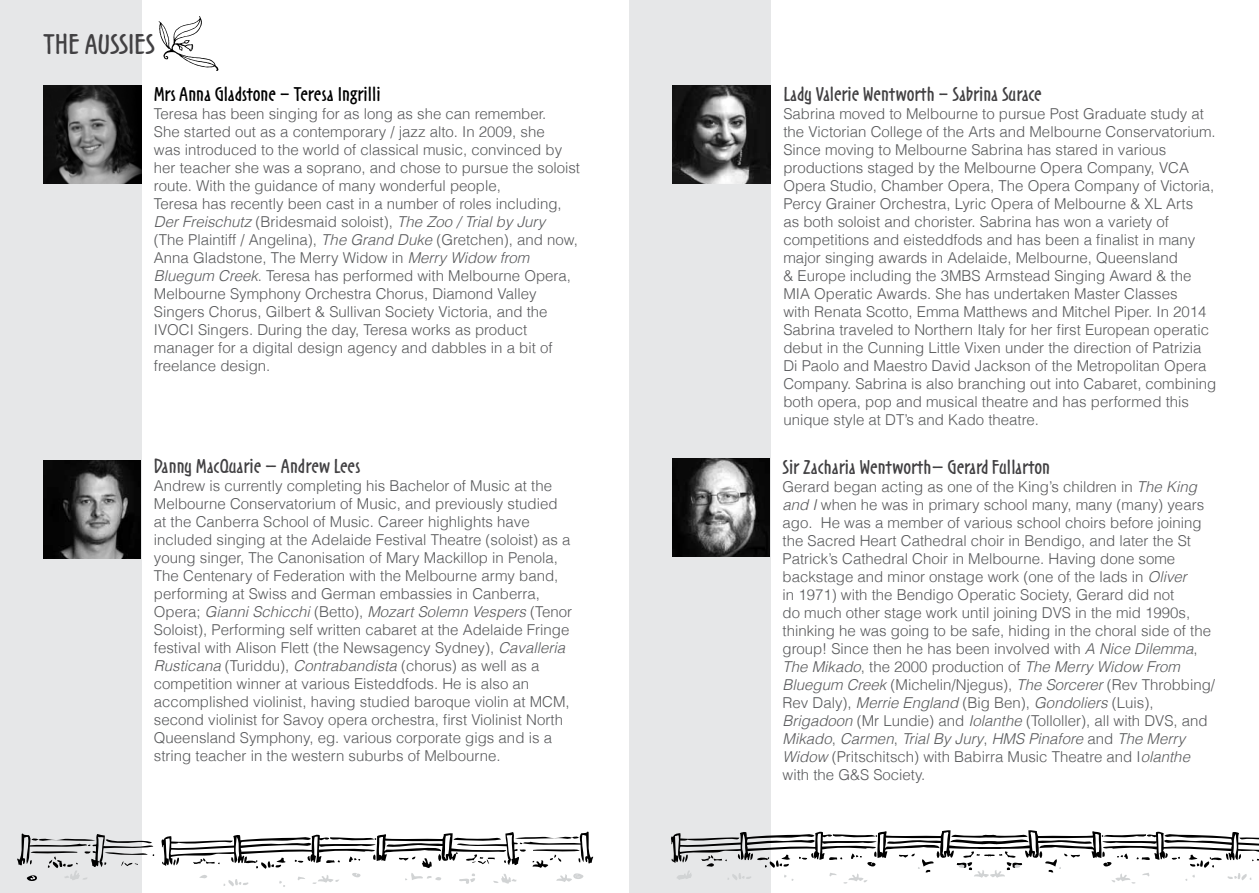
<style>
.page{position:relative;width:1259px;height:893px;background:#fff}
.page>*{position:absolute;margin:0;border:0;box-sizing:border-box;transform-origin:0 0}
.t1{font:700 30px "Noovo ITC";letter-spacing:-.005em;color:#414042}
.t2{font:700 21px "Noovo ITC";color:#414042}
.t3{font:700 21px "Noovo ITC";color:#000}
.t4{font:300 15px/18px "Helvetica";color:#58595b}
.s1{font-style:italic}
</style>
<div class="page">
<div style="left:630px;top:0;width:141px;height:893px;background:#e6e7e8"></div>
<img style="left:672px;top:458px;width:98px;height:99px">
<img style="left:673px;top:85px;width:97px;height:99px">
<div style="left:0;top:0;width:141px;height:893px;background:#e6e7e8"></div>
<img style="left:43px;top:460px;width:97px;height:99px">
<img style="left:43px;top:85px;width:98px;height:99px">
<svg style="left:161px;top:831px;width:432px;height:56px"></svg>
<svg style="left:17px;top:833px;width:137px;height:49px"></svg>
<svg style="left:671px;top:830px;width:588px;height:54px"></svg>
<svg style="left:158px;top:16px;width:61px;height:55px"></svg>
<h1 class="t1" style="left:44px;top:27px;width:113px">THE AUSSIES</h1>
<h2 class="t3" style="left:154px;top:82px;width:228px">Mrs Anna Gladstone - Teresa Ingrilli</h2>
<p class="t4" style="left:154px;top:104px;width:428px">Teresa has been singing for as long as she can remember.<br>She started out as a contemporary / jazz alto. In 2009, she<br>was introduced to the world of classical music, convinced by her teacher she was a soprano, and chose to pursue the soloist route. With the guidance of many wonderful people,<br>Teresa has recently been cast in a number of roles including, <span class="s1">Der Freischutz</span> (Bridesmaid soloist), <span class="s1">The Zoo / Trial by Jury<br></span>(The Plaintiff / Angelina), <span class="s1">The Grand Duke</span> (Gretchen), and now, Anna Gladstone, The Merry Widow in <span class="s1">Merry Widow from Bluegum Creek</span>. Teresa has performed with Melbourne Opera, Melbourne Symphony Orchestra Chorus, Diamond Valley Singers Chorus, Gilbert &amp; Sullivan Society Victoria, and the IVOCI Singers. During the day, Teresa works as product manager for a digital design agency and dabbles in a bit of freelance design.</p>
<h2 class="t2" style="left:154px;top:455px;width:208px">Danny MacQuarie – Andrew Lees</h2>
<p class="t4" style="left:154px;top:477px;width:419px">Andrew is currently completing his Bachelor of Music at the Melbourne Conservatorium of Music, and previously studied at the Canberra School of Music. Career highlights have included singing at the Adelaide Festival Theatre (soloist) as a young singer, The Canonisation of Mary Mackillop in Penola, The Centenary of Federation with the Melbourne army band, performing at Swiss and German embassies in Canberra, Opera; <span class="s1">Gianni Schicchi</span> (Betto), <span class="s1">Mozart Solemn Vespers</span> (Tenor Soloist), Performing self written cabaret at the Adelaide Fringe festival with Alison Flett (the Newsagency Sydney), <span class="s1">Cavalleria Rusticana</span> (Turiddu), <span class="s1">Contrabandista</span> (chorus) as well as a competition winner at various Eisteddfods. He is also an accomplished violinist, having studied baroque violin at MCM, second violinist for Savoy opera orchestra, first Violinist North Queensland Symphony, eg. various corporate gigs and is a string teacher in the western suburbs of Melbourne.</p>
<h2 class="t2" style="left:783px;top:82px;width:260px">Lady Valerie Wentworth - Sabrina Surace</h2>
<p class="t4" style="left:783px;top:104px;width:434px">Sabrina moved to Melbourne to pursue Post Graduate study at the Victorian College of the Arts and Melbourne Conservatorium.<br>Since moving to Melbourne Sabrina has stared in various productions staged by the Melbourne Opera Company, VCA Opera Studio, Chamber Opera, The Opera Company of Victoria, Percy Grainer Orchestra, Lyric Opera of Melbourne &amp; XL Arts<br>as both soloist and chorister. Sabrina has won a variety of competitions and eisteddfods and has been a finalist in many major singing awards in Adelaide, Melbourne, Queensland<br>&amp; Europe including the 3MBS Armstead Singing Award &amp; the MIA Operatic Awards. She has undertaken Master Classes<br>with Renata Scotto, Emma Matthews and Mitchel Piper. In 2014<br>Sabrina traveled to Northern Italy for her first European operatic debut in the Cunning Little Vixen under the direction of Patrizia Di Paolo and Maestro David Jackson of the Metropolitan Opera Company. Sabrina is also branching out into Cabaret, combining both opera, pop and musical theatre and has performed this unique style at DT’s and Kado theatre.</p>
<h2 class="t2" style="left:782px;top:455px;width:269px">Sir Zacharia Wentworth– Gerard Fullarton</h2>
<p class="t4" style="left:782px;top:477px;width:434px">Gerard began acting as one of the King’s children in <span class="s1">The King and I</span> when he was in primary school many, many (many) years ago. He was a member of various school choirs before joining the Sacred Heart Cathedral choir in Bendigo, and later the St Patrick’s Cathedral Choir in Melbourne. Having done some backstage and minor onstage work (one of the lads in <span class="s1">Oliver<br></span>in 1971) with the Bendigo Operatic Society, Gerard did not<br>do much other stage work until joining DVS in the mid 1990s, thinking he was going to be safe, hiding in the choral side of the group! Since then he has been involved with <span class="s1">A Nice Dilemma</span>, <span class="s1">The Mikado</span>, the 2000 production of <span class="s1">The Merry Widow From Bluegum Creek</span> (Michelin/Njegus), <span class="s1">The Sorcerer</span> (Rev Throbbing/ Rev Daly), <span class="s1">Merrie England</span> (Big Ben), <span class="s1">Gondoliers</span> (Luis), <span class="s1">Brigadoon</span> (Mr Lundie) and <span class="s1">Iolanthe</span> (Tolloller), all with DVS, and <span class="s1">Mikado</span>, <span class="s1">Carmen</span>, <span class="s1">Trial By Jury</span>, <span class="s1">HMS Pinafore</span> and <span class="s1">The Merry Widow</span> (Pritschitsch) with Babirra Music Theatre and I<span class="s1">olanthe </span>with the G&amp;S Society.</p>
</div>
